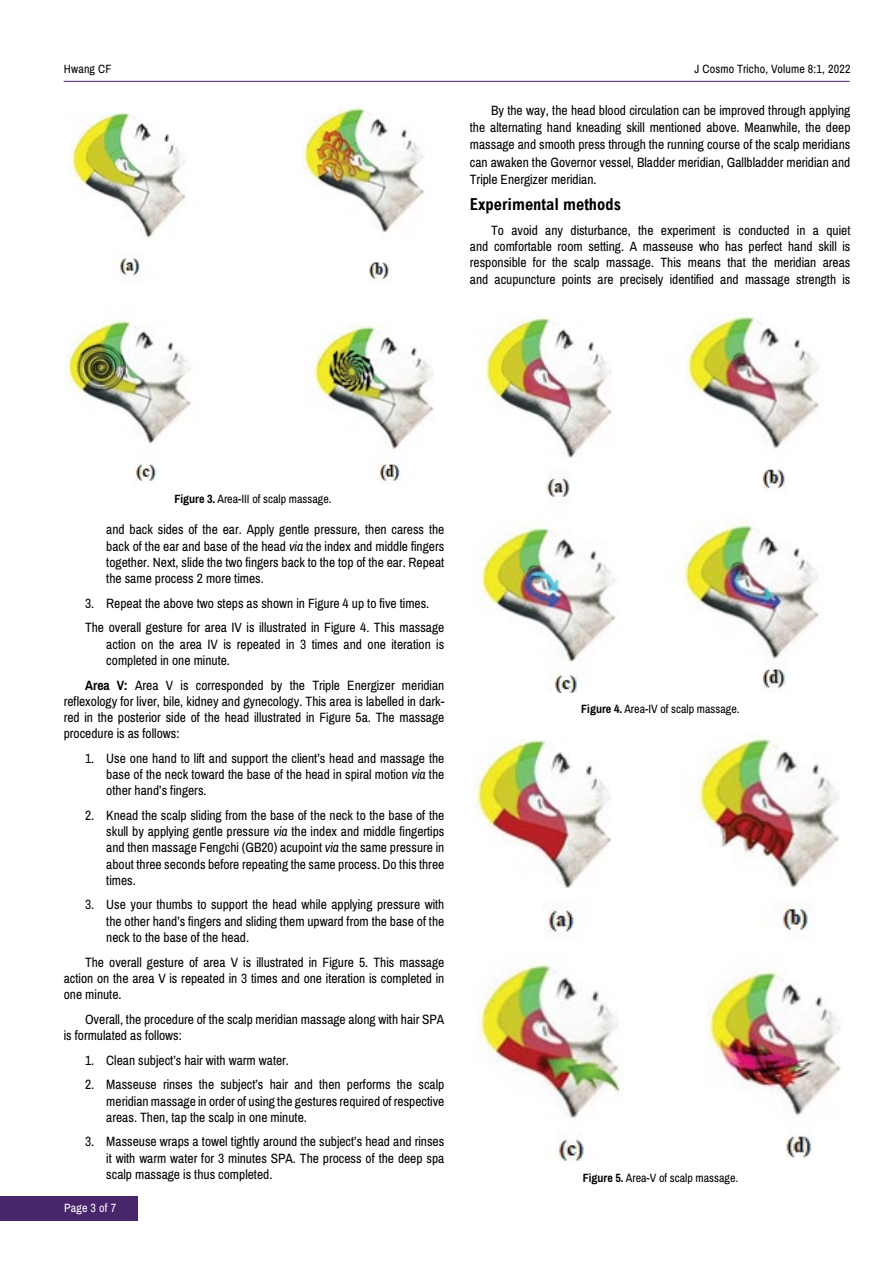
<style>
.page{position:relative;width:893px;height:1263px;background:#fff}
.page>*{position:absolute;margin:0;border:0;box-sizing:border-box;transform-origin:0 0}
.t1{font:700 condensed 16.5px "Arial";color:#000}
.t2{font:13.5px/16.2px "Archivo Narrow";color:#000;text-align:justify}
.t3{font:12px "Archivo Narrow";color:#000}
.t4{font:12px "Archivo Narrow";letter-spacing:.015em;color:#fff}
.s1{font-weight:700}
.s2{font-style:italic}
</style>
<div class="page">
<hr style="left:64px;top:81px;width:786px;height:1px;background:#49266c">
<div style="left:0;top:1196px;width:137px;height:24px;background:#49266c"></div>
<img style="left:68px;top:106px;width:366px;height:378px">
<img style="left:480px;top:316px;width:339px;height:377px">
<img style="left:476px;top:738px;width:365px;height:424px">
<p class="t3" style="left:64px;top:61px;width:49px">Hwang CF</p>
<p class="t3" style="left:694px;top:61px;width:158px">J Cosmo Tricho, Volume 8:1, 2022</p>
<p class="t2" style="left:470px;top:102px;width:382px;line-height:17.2px;text-indent:21px">By the way, the head blood circulation can be improved through applying the alternating hand kneading skill mentioned above. Meanwhile, the deep massage and smooth press through the running course of the scalp meridians can awaken the Governor vessel, Bladder meridian, Gallbladder meridian and Triple Energizer meridian.</p>
<p class="t1" style="left:470px;top:195px;width:153px">Experimental methods</p>
<p class="t2" style="left:470px;top:222px;width:382px;text-indent:21px">To avoid any disturbance, the experiment is conducted in a quiet and comfortable room setting. A masseuse who has perfect hand skill is responsible for the scalp massage. This means that the meridian areas and acupuncture points are precisely identified and massage strength is</p>
<p class="t3" style="left:174px;top:492px;width:159px"><span class="s1">Figure 3.</span> Area-III of scalp massage.</p>
<p class="t2" style="left:106px;top:522px;width:340px">and back sides of the ear. Apply gentle pressure, then caress the back of the ear and base of the head <span class="s2">via</span> the index and middle fingers together. Next, slide the two fingers back to the top of the ear. Repeat the same process 2 more times.</p>
<p class="t2" style="left:85px;top:591px;width:361px;line-height:24.8px">3. Repeat the above two steps as shown in Figure 4 up to five times.<br>The overall gesture for area IV is illustrated in Figure 4. This massage</p>
<p class="t2" style="left:106px;top:636px;width:339px">action on the area IV is repeated in 3 times and one iteration is completed in one minute.</p>
<p class="t2" style="left:64px;top:677px;width:382px;text-indent:21px"><span class="s1">Area V:</span> Area V is corresponded by the Triple Energizer meridian reflexology for liver, bile, kidney and gynecology. This area is labelled in dark&shy;red in the posterior side of the head illustrated in Figure 5a. The massage procedure is as follows:</p>
<p class="t2" style="left:106px;top:750px;width:340px;text-indent:-21px">1. Use one hand to lift and support the client’s head and massage the base of the neck toward the base of the head in spiral motion <span class="s2">via</span> the other hand’s fingers.</p>
<p class="t2" style="left:106px;top:807px;width:340px;text-indent:-21px">2. Knead the scalp sliding from the base of the neck to the base of the skull by applying gentle pressure <span class="s2">via</span> the index and middle fingertips and then massage Fengchi (GB20) acupoint <span class="s2">via</span> the same pressure in about three seconds before repeating the same process. Do this three times.</p>
<p class="t2" style="left:106px;top:897px;width:340px;text-indent:-21px">3. Use your thumbs to support the head while applying pressure with the other hand’s fingers and sliding them upward from the base of the neck to the base of the head.</p>
<p class="t2" style="left:64px;top:954px;width:382px;text-indent:21px">The overall gesture of area V is illustrated in Figure 5. This massage action on the area V is repeated in 3 times and one iteration is completed in one minute.</p>
<p class="t2" style="left:64px;top:1011px;width:382px;text-indent:21px">Overall, the procedure of the scalp meridian massage along with hair SPA is formulated as follows:</p>
<p class="t2" style="left:85px;top:1052px;width:205px">1. Clean subject’s hair with warm water.</p>
<p class="t2" style="left:106px;top:1077px;width:340px;text-indent:-21px">2. Masseuse rinses the subject’s hair and then performs the scalp meridian massage in order of using the gestures required of respective areas. Then, tap the scalp in one minute.</p>
<p class="t2" style="left:106px;top:1134px;width:340px;text-indent:-21px">3. Masseuse wraps a towel tightly around the subject’s head and rinses it with warm water for 3 minutes SPA. The process of the deep spa scalp massage is thus completed.</p>
<p class="t4" style="left:64px;top:1201px;width:54px">Page 3 of 7</p>
<p class="t3" style="left:581px;top:701px;width:160px"><span class="s1">Figure 4.</span> Area-IV of scalp massage.</p>
<p class="t3" style="left:583px;top:1170px;width:157px"><span class="s1">Figure 5.</span> Area-V of scalp massage.</p>
</div>
